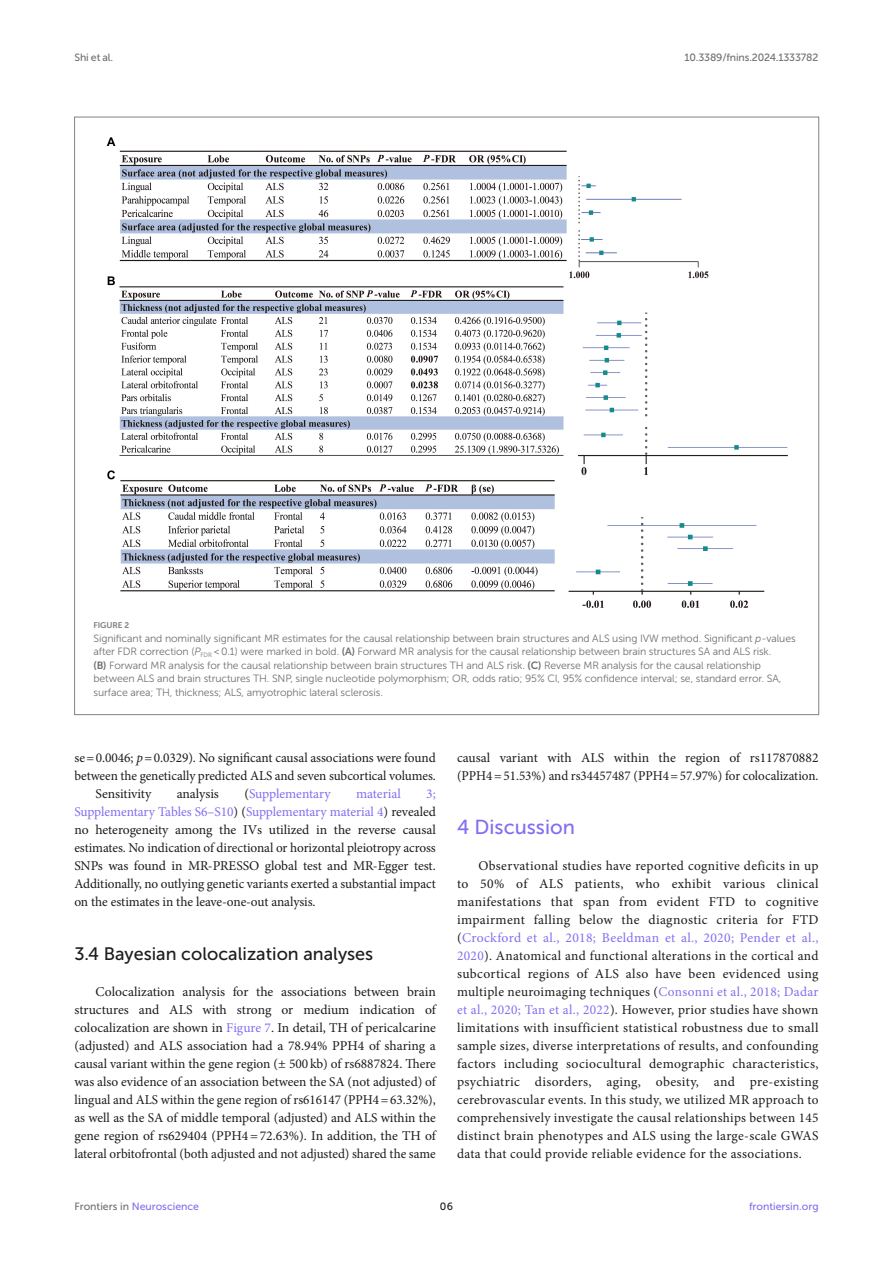
<style>
.page{position:relative;width:893px;height:1263px;background:#fff}
.page>*{position:absolute;margin:0;border:0;box-sizing:border-box;transform-origin:0 0}
.HEAD_1{font:20.25px "Museo Sans 500";color:#856df0}
.HEAD_2{font:18px "Museo Sans 500";color:#1b1c1b}
.TEXT_FLUSH{font:13.5px/18px "Minion Pro";color:#1b1c1b}
.TEXT{font:13.5px/18px "Minion Pro";letter-spacing:-.005em;color:#1b1c1b;text-align:justify}
.TEXT-2{font:13.5px "Minion Pro";letter-spacing:-.01em;color:#856df0}
.FIG_LEG{font:10.5px/13.5px "Museo Sans 300";letter-spacing:-.01em;color:#706f70}
.t1{font:10.5px "Museo Sans 500";color:#856df0}
.t2{font:10.5px "Museo Sans 500";letter-spacing:-.015em;color:#706f70}
.t3{font:10.5px "Museo Sans 500";color:#1b1c1b}
.FIG_HD{font:8.25px "Museo Sans 700";letter-spacing:-.01em;color:#7e7f7f}
.s1{font-style:italic}
.s2{font-family:"Museo Sans 700"}
.s3{color:#1b1c1b}
.s4{color:#856df0}
.s5{color:#706f70}
</style>
<div class="page">
<img style="left:106px;top:137px;width:682px;height:471px">
<p class="t2" style="left:74px;top:51px;width:40px">Shi et al.</p>
<p class="t2" style="left:685px;top:51px;width:135px">10.3389/fnins.2024.1333782</p>
<p class="FIG_HD" style="left:94px;top:621px;width:37px">FIGURE 2</p>
<p class="FIG_LEG" style="left:94px;top:631px;width:704px">Significant and nominally significant MR estimates for the causal relationship between brain structures and ALS using IVW method. Significant <span class="s1">p</span>-values after FDR correction (<span class="s1">P</span><sub>FDR</sub> &lt; 0.1) were marked in bold. <span class="s2">(A)</span> Forward MR analysis for the causal relationship between brain structures SA and ALS risk.<br><span class="s2">(B)</span> Forward MR analysis for the causal relationship between brain structures TH and ALS risk. <span class="s2">(C)</span> Reverse MR analysis for the causal relationship between ALS and brain structures TH. SNP, single nucleotide polymorphism; OR, odds ratio; 95% CI, 95% confidence interval; se, standard error. SA, surface area; TH, thickness; ALS, amyotrophic lateral sclerosis.</p>
<p class="TEXT_FLUSH" style="left:74px;top:749px;width:363px">se=0.0046; <span class="s1">p</span>=0.0329). No significant causal associations were found between the genetically predicted ALS and seven subcortical volumes.</p>
<p class="TEXT" style="left:96px;top:785px;width:57px">Sensitivity</p>
<p class="TEXT" style="left:177px;top:785px;width:44px">analysis</p>
<p class="TEXT-2" style="left:244px;top:785px;width:88px"><span class="s3">(</span>Supplementary</p>
<p class="TEXT-2" style="left:356px;top:785px;width:46px">material</p>
<p class="TEXT" style="left:74px;top:785px;width:363px;text-indent:352px"><span class="s4">3; Supplementary Tables S6–S10</span>) (<span class="s4">Supplementary material 4</span>) revealed no heterogeneity among the IVs utilized in the reverse causal estimates. No indication of directional or horizontal pleiotropy across SNPs was found in MR-PRESSO global test and MR-Egger test.<br>Additionally, no outlying genetic variants exerted a substantial impact on the estimates in the leave-one-out analysis.</p>
<p class="HEAD_2" style="left:74px;top:944px;width:300px">3.4 Bayesian colocalization analyses</p>
<p class="TEXT_FLUSH" style="left:74px;top:983px;width:363px;text-align:justify;text-indent:21px">Colocalization analysis for the associations between brain structures and ALS with strong or medium indication of colocalization are shown in <span class="s4">Figure 7</span>. In detail, TH of pericalcarine (adjusted) and ALS association had a 78.94% PPH4 of sharing a causal variant within the gene region (± 500 kb) of rs6887824. There was also evidence of an association between the SA (not adjusted) of lingual and ALS within the gene region of rs616147 (PPH4=63.32%), as well as the SA of middle temporal (adjusted) and ALS within the gene region of rs629404 (PPH4=72.63%). In addition, the TH of lateral orbitofrontal (both adjusted and not adjusted) shared the same</p>
<p class="TEXT_FLUSH" style="left:457px;top:749px;width:363px">causal variant with ALS within the region of rs117870882 (PPH4=51.53%) and rs34457487 (PPH4=57.97%) for colocalization.</p>
<p class="HEAD_1" style="left:457px;top:816px;width:119px">4 Discussion</p>
<p class="TEXT_FLUSH" style="left:457px;top:857px;width:363px;text-align:justify;text-indent:21px">Observational studies have reported cognitive deficits in up to 50% of ALS patients, who exhibit various clinical manifestations that span from evident FTD to cognitive impairment falling below the diagnostic criteria for FTD (<span class="s4">Crockford et al., 2018; Beeldman et al., 2020; Pender et al., 2020</span>). Anatomical and functional alterations in the cortical and subcortical regions of ALS also have been evidenced using multiple neuroimaging techniques (<span class="s4">Consonni et al., 2018; Dadar et al., 2020; Tan et al., 2022</span>). However, prior studies have shown limitations with insufficient statistical robustness due to small sample sizes, diverse interpretations of results, and confounding factors including sociocultural demographic characteristics, psychiatric disorders, aging, obesity, and pre-existing cerebrovascular events. In this study, we utilized MR approach to comprehensively investigate the causal relationships between 145 distinct brain phenotypes and ALS using the large-scale GWAS data that could provide reliable evidence for the associations.</p>
<p class="t1" style="left:74px;top:1200px;width:126px"><span class="s5">Frontiers in</span> Neuroscience</p>
<p class="t3" style="left:440px;top:1200px;width:15px">06</p>
<p class="t1" style="left:749px;top:1200px;width:71px">frontiersin.org</p>
</div>
